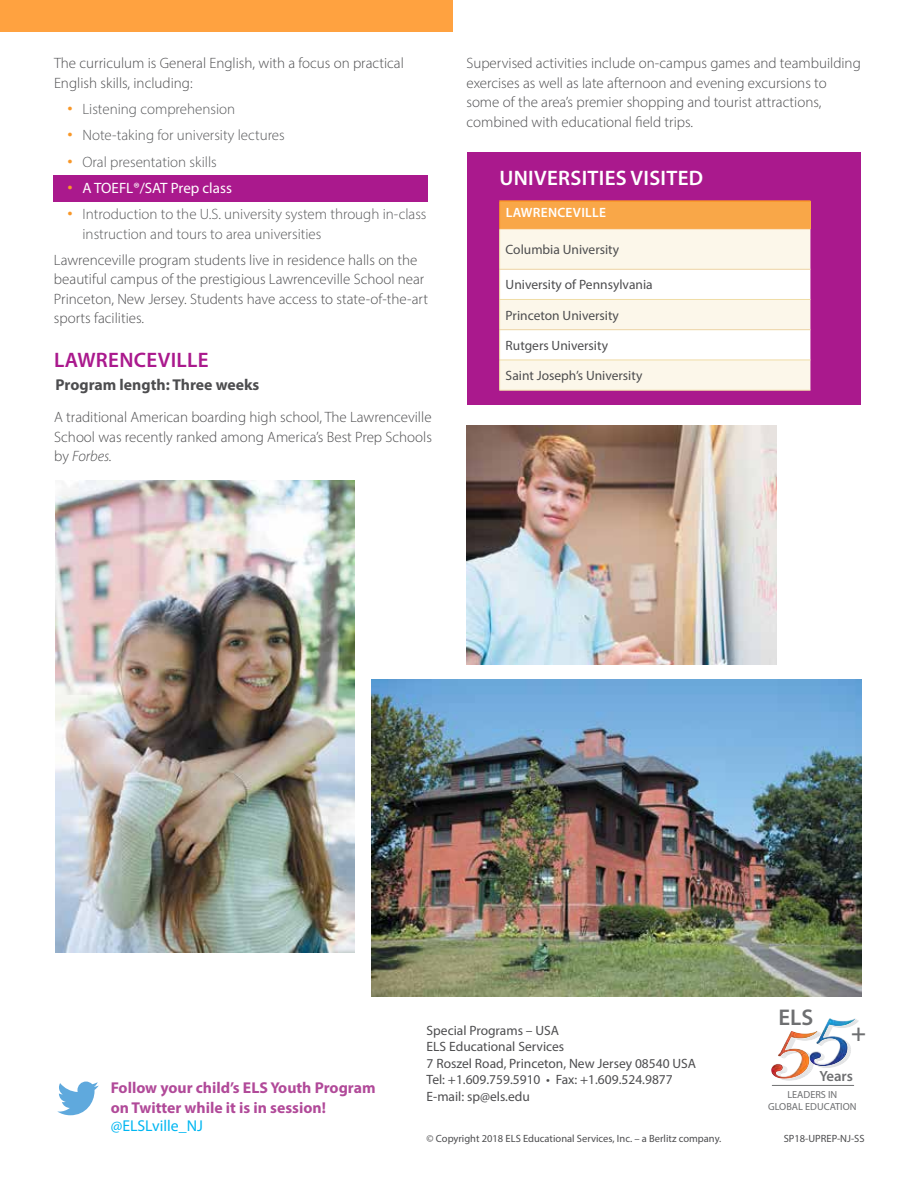
<style>
.page{position:relative;width:918px;height:1188px;background:#fff}
.page>*{position:absolute;margin:0;border:0;box-sizing:border-box;transform-origin:0 0}
.t1{font:600 25.05px "Myriad Pro";color:#6e6f71}
.t2{font:600 22.8px "Myriad Pro";color:#6e6f71}
.t3{font:600 21px "Myriad Pro";letter-spacing:.015em;color:#fff}
.t4{font:600 21px "Myriad Pro";letter-spacing:.015em;color:#aa198d}
.t5{font:700 15.75px/19.5px "Myriad Pro";color:#b14a99}
.t6{font:700 15.75px "Myriad Pro";color:#4d4d4f}
.t7{font:15.75px "Myriad Pro";color:#00b6f1}
.t8{font:300 15px/19.5px "Myriad Pro";color:#4d4d4f}
.t9{font:300 15px/19.5px "Myriad Pro";color:#58595b}
.t10{font:15px "Myriad Pro";color:#fff}
.t11{font:600 14.85px "Myriad Pro";color:#6e6f71}
.t12{font:13.5px/16.5px "Myriad Pro";color:#4d4d4f}
.t13{font:600 13.5px "Myriad Pro";letter-spacing:.02em;color:#fff}
.t14{font:10.5px "Myriad Pro";color:#4d4d4f}
.t15{font:10.2px/12.3px "Myriad Pro";color:#6e6f71;text-align:center}
.s1{font-size:21px;color:#f89728}
.s2{font-weight:300;font-size:21px;color:#f89728}
.s3{font-style:italic}
</style>
<div class="page">
<div style="left:53px;top:176px;width:375px;height:26px;background:#aa198d"></div>
<div style="left:467px;top:153px;width:394px;height:252px;background:#aa198d"></div>
<img style="left:56px;top:481px;width:299px;height:471px">
<img style="left:467px;top:425px;width:310px;height:240px">
<img style="left:372px;top:679px;width:489px;height:317px">
<svg style="left:57px;top:1082px;width:42px;height:33px"></svg>
<div style="left:0;top:0;width:453px;height:31px;background:#ffa240"></div>
<div style="left:500px;top:201px;width:310px;height:28px;background:#f9a748"></div>
<div style="left:500px;top:229px;width:310px;height:161px;background:#fcf7ea"></div>
<hr style="left:499px;top:360px;width:311px;height:1px;background:#f1dea7">
<hr style="left:499px;top:390px;width:311px;height:1px;background:#f1dea7">
<hr style="left:499px;top:229px;width:1px;height:40px;background:#f1dea7">
<svg style="left:499px;top:269px;width:311px;height:91px;background:#fdfaf4"></svg>
<hr style="left:499px;top:330px;width:1px;height:30px;background:#f1dea7">
<hr style="left:499px;top:360px;width:1px;height:30px;background:#f1dea7">
<hr style="left:499px;top:200px;width:311px;height:2px;background:#f89728">
<svg style="left:499px;top:202px;width:1px;height:26px"></svg>
<hr style="left:499px;top:228px;width:311px;height:1px;background:#f9a748">
<svg style="left:771px;top:1018px;width:88px;height:63px"></svg>
<img style="left:810px;top:1018px;width:45px;height:48px">
<hr style="left:772px;top:1085px;width:82px;height:1px;background:#6e6f71">
<p class="t8" style="left:54px;top:54px;width:351px">The curriculum is General English, with a focus on practical<br>English skills, including:</p>
<p class="t9" style="left:68px;top:99px;width:169px"><span class="s1">•</span> Listening comprehension</p>
<p class="t9" style="left:68px;top:126px;width:219px"><span class="s1">•</span> Note-taking for university lectures</p>
<p class="t9" style="left:68px;top:152px;width:151px"><span class="s1">•</span> Oral presentation skills</p>
<p class="t10" style="left:68px;top:179px;width:166px"><span class="s2">•</span> A TOEFL®/SAT Prep class</p>
<p class="t9" style="left:82px;top:204px;width:346px;text-indent:-15px"><span class="s1">•</span> Introduction to the U.S. university system through in-class instruction and tours to area universities</p>
<p class="t8" style="left:54px;top:250px;width:375px">Lawrenceville program students live in residence halls on the beautiful campus of the prestigious Lawrenceville School near Princeton, New Jersey. Students have access to state-of-the-art sports facilities.</p>
<h3 class="t4" style="left:54px;top:346px;width:156px">LAWRENCEVILLE</h3>
<p class="t6" style="left:56px;top:375px;width:205px">Program length: Three weeks</p>
<p class="t8" style="left:54px;top:408px;width:379px;text-align:justify">A traditional American boarding high school, The Lawrenceville School was recently ranked among America’s Best Prep Schools by <span class="s3">Forbes.</span></p>
<p class="t8" style="left:466px;top:54px;width:396px">Supervised activities include on-campus games and teambuilding exercises as well as late afternoon and evening excursions to some of the area’s premier shopping and tourist attractions, combined with educational field trips.</p>
<h3 class="t3" style="left:499px;top:164px;width:205px">UNIVERSITIES VISITED</h3>
<p class="t13" style="left:506px;top:204px;width:102px">LAWRENCEVILLE</p>
<p class="t12" style="left:506px;top:241px;width:115px">Columbia University</p>
<p class="t12" style="left:506px;top:276px;width:149px">University of Pennsylvania</p>
<p class="t12" style="left:506px;top:307px;width:115px">Princeton University</p>
<p class="t12" style="left:506px;top:337px;width:104px">Rutgers University</p>
<p class="t12" style="left:506px;top:367px;width:138px">Saint Joseph’s University</p>
<p class="t5" style="left:111px;top:1078px;width:266px">Follow your child’s ELS Youth Program on Twitter while it is in session!</p>
<p class="t7" style="left:111px;top:1116px;width:94px">@ELSLville_NJ</p>
<p class="t12" style="left:427px;top:1022px;width:271px">Special Programs – USA<br>ELS Educational Services<br>7 Roszel Road, Princeton, New Jersey 08540 USA<br>Tel: +1.609.759.5910 • Fax: +1.609.524.9877<br>E-mail: sp@els.edu</p>
<h2 class="t2" style="left:779px;top:1003px;width:36px">ELS</h2>
<h1 class="t1" style="left:851px;top:1017px;width:16px">+</h1>
<p class="t11" style="left:819px;top:1067px;width:35px">Years</p>
<p class="t15" style="left:768px;top:1088px;width:90px">LEADERS IN<br>GLOBAL EDUCATION</p>
<p class="t14" style="left:427px;top:1132px;width:296px">© Copyright 2018 ELS Educational Services, Inc. – a Berlitz company.</p>
<p class="t14" style="left:784px;top:1132px;width:82px">SP18-UPREP-NJ-SS</p>
</div>
